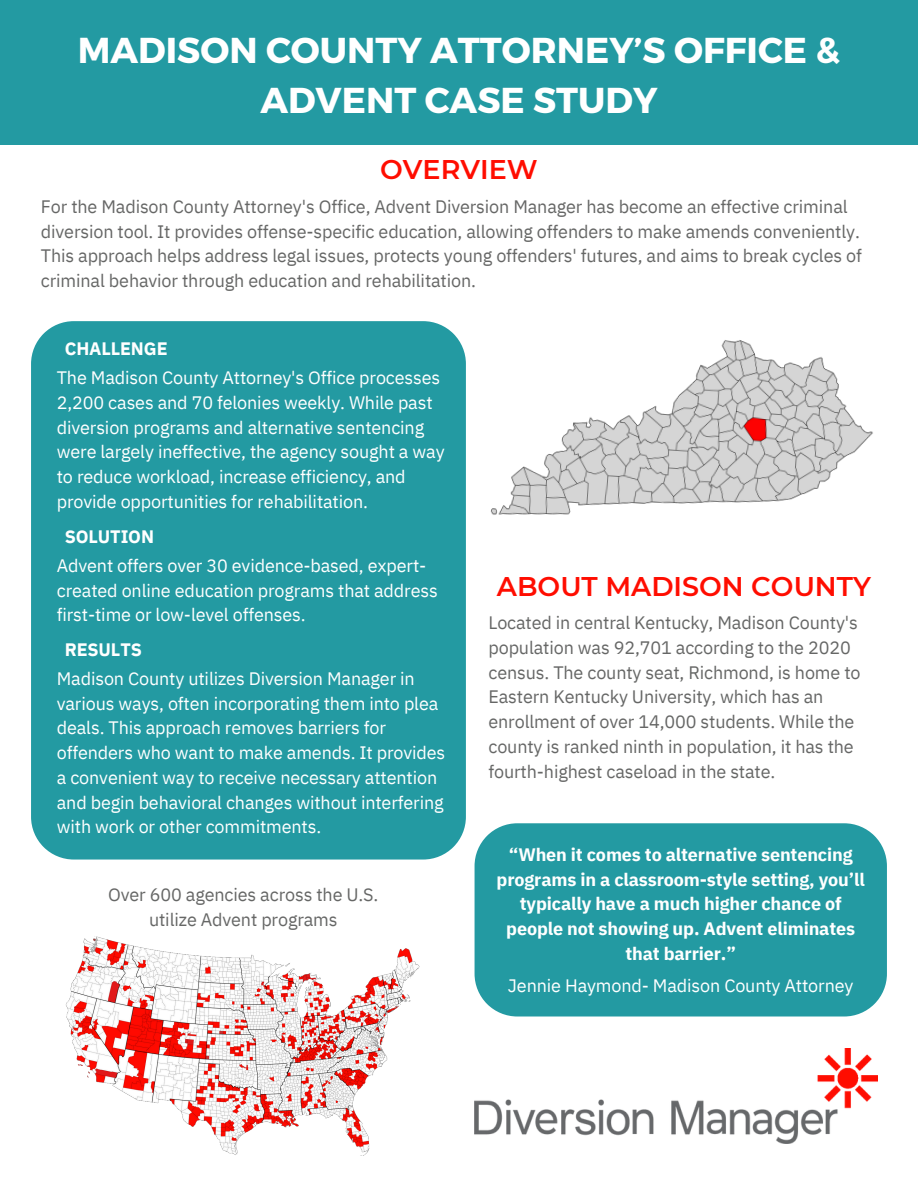
<style>
.page{position:relative;width:918px;height:1188px;background:#fff}
.page>*{position:absolute;margin:0;border:0;box-sizing:border-box;transform-origin:0 0}
.t1{font:700 36px/49.5px "Montserrat";color:#fff;text-align:center}
.t2{font:600 27px "Montserrat";color:#ff0d00}
.t3{font:18px/24.8px "IBM Plex Sans";letter-spacing:-.01em;color:#fff}
.t4{font:18px/24.8px "IBM Plex Sans";letter-spacing:-.01em;color:#666766}
.t5{font:700 18px/24.8px "IBM Plex Sans";letter-spacing:-.01em;color:#fff;text-align:center}
</style>
<div class="page">
<div style="left:0;top:0;width:918px;height:144px;background:#239aa2"></div>
<div style="left:475px;top:823px;width:412px;height:194px;background:#239aa2"></div>
<svg style="left:31px;top:321px;width:435px;height:539px;background:#269ba3"></svg>
<img style="left:490px;top:340px;width:383px;height:175px">
<img style="left:65px;top:936px;width:355px;height:220px">
<img style="left:475px;top:1048px;width:402px;height:96px">
<p class="t1" style="left:78px;top:24px;width:764px">MADISON COUNTY ATTORNEY’S OFFICE &amp;<br>ADVENT CASE STUDY</p>
<h2 class="t2" style="left:380px;top:153px;width:159px">OVERVIEW</h2>
<p class="t4" style="left:41px;top:194px;width:823px">For the Madison County Attorney's Office, Advent Diversion Manager has become an effective criminal diversion tool. It provides offense-specific education, allowing offenders to make amends conveniently.<br>This approach helps address legal issues, protects young offenders' futures, and aims to break cycles of criminal behavior through education and rehabilitation.</p>
<h3 class="t5" style="left:65px;top:336px;width:104px">CHALLENGE</h3>
<p class="t3" style="left:57px;top:365px;width:389px">The Madison County Attorney's Office processes 2,200 cases and 70 felonies weekly. While past diversion programs and alternative sentencing were largely ineffective, the agency sought a way to reduce workload, increase efficiency, and provide opportunities for rehabilitation.</p>
<h3 class="t5" style="left:65px;top:524px;width:91px">SOLUTION</h3>
<p class="t3" style="left:57px;top:553px;width:383px">Advent offers over 30 evidence-based, expert&shy;created online education programs that address first-time or low-level offenses.</p>
<h3 class="t5" style="left:65px;top:637px;width:79px">RESULTS</h3>
<p class="t3" style="left:57px;top:666px;width:390px">Madison County utilizes Diversion Manager in various ways, often incorporating them into plea deals. This approach removes barriers for offenders who want to make amends. It provides a convenient way to receive necessary attention and begin behavioral changes without interfering with work or other commitments.</p>
<p class="t4" style="left:108px;top:882px;width:272px;text-align:center">Over 600 agencies across the U.S. utilize Advent programs</p>
<p class="t2" style="left:497px;top:570px;width:376px">ABOUT MADISON COUNTY</p>
<p class="t4" style="left:488px;top:610px;width:374px">Located in central Kentucky, Madison County's population was 92,701 according to the 2020 census. The county seat, Richmond, is home to Eastern Kentucky University, which has an enrollment of over 14,000 students. While the county is ranked ninth in population, it has the fourth-highest caseload in the state.</p>
<h1 class="t5" style="left:497px;top:842px;width:370px">“When it comes to alternative sentencing programs in a classroom-style setting, you’ll typically have a much higher chance of people not showing up. Advent eliminates that barrier.”</h1>
<h2 class="t3" style="left:508px;top:972px;width:347px">Jennie Haymond- Madison County Attorney</h2>
</div>
